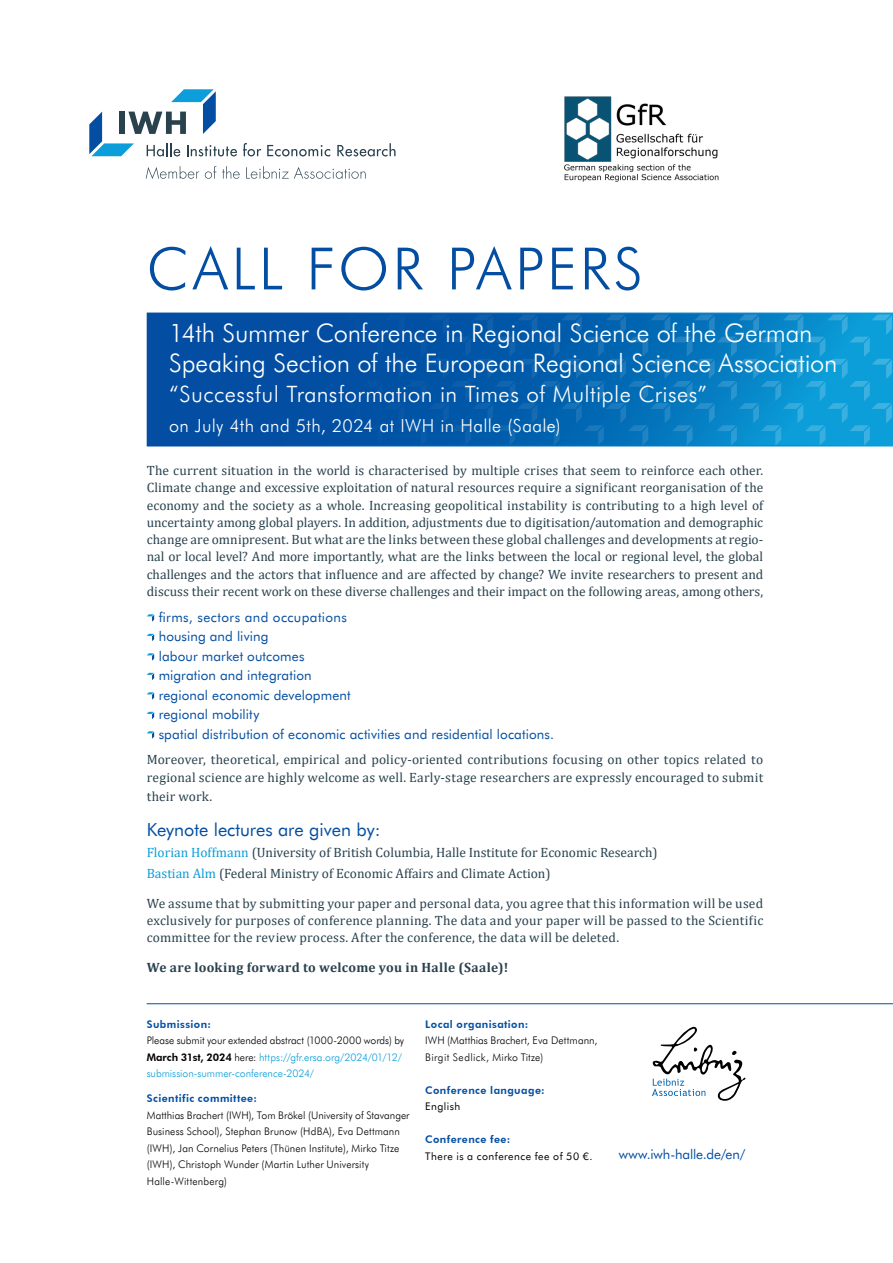
<style>
.page{position:relative;width:893px;height:1263px;background:#fff}
.page>*{position:absolute;margin:0;border:0;box-sizing:border-box;transform-origin:0 0}
.t1{font:300 58.35px "Futura BT";letter-spacing:.055em;color:#034ea2}
.Subline{font:300 25.5px/30px "Futura BT";letter-spacing:-.005em;color:#fff}
.Subline-2{font:300 22.5px "Futura BT";letter-spacing:.02em;color:#fff}
.Subline-3{font:300 18px "Futura BT";letter-spacing:.02em;color:#fff}
.t2{font:18px "Futura BT";color:#034ea2}
.Aufzählung{font:13.5px/17.2px "Cambria";color:#29424e;text-align:justify}
.Fließtext{font:13.5px/17.2px "Cambria";letter-spacing:.015em;color:#29424e}
.Fließtext-2{font:13.5px "Futura BT";letter-spacing:.01em;color:#034ea2}
.Fließtext-3{font:700 13.5px "Cambria";letter-spacing:.025em;color:#29424e}
.Aufzählung-2{font:13.5px "Futura BT";letter-spacing:.025em;color:#034ea2}
.Informationen_Absend{font:13.5px "Futura BT";letter-spacing:-.005em;color:#034ea2}
.Informationen_Absend-2{font:300 10.5px/16.5px "Futura BT";letter-spacing:.01em;color:#000}
.Informationen_Absend-3{font:300 10.5px/16.5px "Futura BT";letter-spacing:-.005em;color:#0c9eda}
.Informationen_Absend-4{font:800 10.5px "Futura BT";letter-spacing:.04em;color:#034ea2}
.t3{font:10.5px "Futura BT";letter-spacing:.045em;color:#000}
.s1{color:#0c9eda}
.s2{color:#000}
.s3{font-weight:800;color:#000}
</style>
<div class="page">
<svg style="left:147px;top:313px;width:745px;height:133px;background:#0668b3"></svg>
<hr style="left:147px;top:1003px;width:746px;height:1px;background:#034ea2">
<svg style="left:652px;top:1026px;width:94px;height:75px"></svg>
<svg style="left:147px;top:614px;width:7px;height:8px"></svg>
<svg style="left:147px;top:634px;width:7px;height:7px"></svg>
<svg style="left:147px;top:653px;width:7px;height:8px"></svg>
<svg style="left:147px;top:673px;width:7px;height:7px"></svg>
<svg style="left:147px;top:692px;width:7px;height:8px"></svg>
<svg style="left:147px;top:712px;width:7px;height:7px"></svg>
<svg style="left:147px;top:731px;width:7px;height:8px"></svg>
<img style="left:564px;top:97px;width:155px;height:85px">
<svg style="left:243px;top:143px;width:18px;height:13px"></svg>
<svg style="left:267px;top:145px;width:63px;height:11px"></svg>
<svg style="left:337px;top:143px;width:59px;height:13px"></svg>
<svg style="left:146px;top:166px;width:53px;height:13px"></svg>
<svg style="left:205px;top:166px;width:11px;height:13px"></svg>
<svg style="left:222px;top:166px;width:18px;height:13px"></svg>
<svg style="left:246px;top:166px;width:120px;height:13px"></svg>
<svg style="left:89px;top:89px;width:148px;height:67px"></svg>
<h1 class="t1" style="left:147px;top:231px;width:498px">CALL FOR PAPERS</h1>
<p class="Subline" style="left:169px;top:317px;width:670px">14th Summer Conference in Regional Science of the German<br>Speaking Section of the European Regional Science Association</p>
<p class="Subline-2" style="left:169px;top:379px;width:540px">“Successful Transformation in Times of Multiple Crises”</p>
<p class="Subline-3" style="left:169px;top:414px;width:393px">on July 4th and 5th, 2024 at IWH in Halle (Saale)</p>
<p class="Aufzählung" style="left:147px;top:462px;width:618px">The current situation in the world is characterised by multiple crises that seem to reinforce each other.<br>Climate change and excessive exploitation of natural resources require a significant reorganisation of the economy and the society as a whole. Increasing geopolitical instability is contributing to a high level of uncertainty among global players. In addition, adjustments due to digitisation/automation and demographic change are omnipresent. But what are the links between these global challenges and developments at regio&shy;nal or local level? And more importantly, what are the links between the local or regional level, the global challenges and the actors that influence and are affected by change? We invite researchers to present and discuss their recent work on these diverse challenges and their impact on the following areas, among others,</p>
<p class="Aufzählung-2" style="left:159px;top:608px;width:190px">firms, sectors and occupations</p>
<p class="Aufzählung-2" style="left:159px;top:628px;width:111px">housing and living</p>
<p class="Fließtext-2" style="left:159px;top:647px;width:147px">labour market outcomes</p>
<p class="Fließtext-2" style="left:159px;top:667px;width:155px">migration and integration</p>
<p class="Fließtext-2" style="left:159px;top:686px;width:193px">regional economic development</p>
<p class="Fließtext-2" style="left:159px;top:706px;width:102px">regional mobility</p>
<p class="Fließtext-2" style="left:159px;top:725px;width:397px">spatial distribution of economic activities and residential locations.</p>
<p class="Fließtext" style="left:147px;top:751px;width:618px">Moreover, theoretical, empirical and policy-oriented contributions focusing on other topics related to regional science are highly welcome as well. Early-stage researchers are expressly encouraged to submit</p>
<p class="Fließtext" style="left:147px;top:788px;width:67px">their work.</p>
<p class="t2" style="left:147px;top:818px;width:235px">Keynote lectures are given by:</p>
<p class="Aufzählung" style="left:147px;top:843px;width:512px"><span class="s1">Florian Hoffmann</span> (University of British Columbia, Halle Institute for Economic Research)</p>
<p class="Aufzählung" style="left:147px;top:864px;width:405px"><span class="s1">Bastian Alm</span> (Federal Ministry of Economic Affairs and Climate Action)</p>
<p class="Fließtext" style="left:147px;top:894px;width:618px;text-align:justify">We assume that by submitting your paper and personal data, you agree that this information will be used exclusively for purposes of conference planning. The data and your paper will be passed to the Scientific committee for the review process. After the conference, the data will be deleted.</p>
<p class="Fließtext-3" style="left:147px;top:958px;width:363px">We are looking forward to welcome you in Halle (Saale)!</p>
<p class="Informationen_Absend-4" style="left:147px;top:1017px;width:66px">Submission:</p>
<p class="Informationen_Absend-3" style="left:147px;top:1032px;width:259px"><span class="s2">Please submit your extended abstract (1000-2000 words) by<br></span><span class="s3">March 31st, 2024</span> <span class="s2">here:</span> https://gfr.ersa.org/2024/01/12/ submission-summer-conference-2024/</p>
<p class="Informationen_Absend-4" style="left:147px;top:1092px;width:112px">Scientific committee:</p>
<p class="Informationen_Absend-2" style="left:147px;top:1106px;width:264px">Matthias Brachert (IWH), Tom Brökel (University of Stavanger Business School), Stephan Brunow (HdBA), Eva Dettmann (IWH), Jan Cornelius Peters (Thünen Institute), Mirko Titze (IWH), Christoph Wunder (Martin Luther University Halle-Wittenberg)</p>
<p class="Informationen_Absend-4" style="left:425px;top:1017px;width:105px">Local organisation:</p>
<p class="Informationen_Absend-2" style="left:425px;top:1032px;width:174px">IWH (Matthias Brachert, Eva Dettmann,<br>Birgit Sedlick, Mirko Titze)</p>
<p class="Informationen_Absend-4" style="left:425px;top:1083px;width:121px">Conference language:</p>
<p class="t3" style="left:425px;top:1099px;width:37px">English</p>
<p class="Informationen_Absend-4" style="left:425px;top:1133px;width:87px">Conference fee:</p>
<p class="t3" style="left:425px;top:1149px;width:169px">There is a conference fee of 50 €.</p>
<p class="Informationen_Absend" style="left:619px;top:1145px;width:128px">www.iwh-halle.de/en/</p>
</div>
